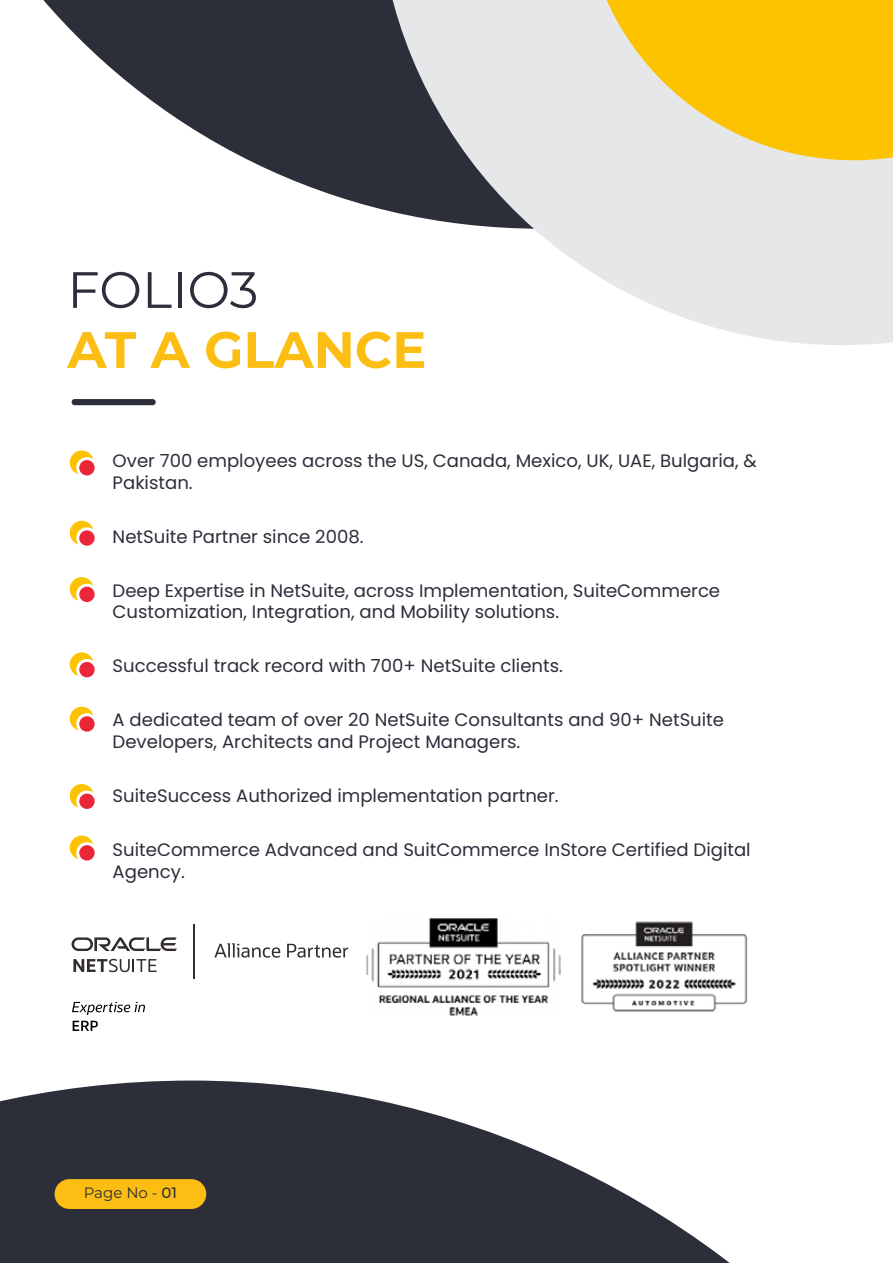
<style>
.page{position:relative;width:893px;height:1263px;background:#fff}
.page>*{position:absolute;margin:0;border:0;box-sizing:border-box;transform-origin:0 0}
.t1{font:700 51px "Montserrat";color:#fcbe13}
.t2{font:51px "Montserrat";color:#2c2e3a}
.t3{font:18px/21.6px "Poppins";color:#2c2e3a}
.t4{font:15px "Montserrat";color:#2c2e3a}
.s1{font-weight:500}
</style>
<div class="page">
<div style="left:72px;top:399px;width:84px;height:6px;background:#2c2e3a;border-radius:3px"></div>
<svg style="left:0;top:1080px;width:730px;height:183px;fill:#2c2e3a"></svg>
<svg style="left:43px;top:0;width:345px;height:211px;fill:#2c2e3a"></svg>
<svg style="left:388px;top:0;width:505px;height:345px;fill:#e6e7e8"></svg>
<svg style="left:600px;top:0;width:293px;height:160px;background:#f7cb3b"></svg>
<div style="left:55px;top:1179px;width:151px;height:30px;background:#fcbe13;border-radius:15px"></div>
<div style="left:70px;top:450px;width:24px;height:24px;background:#fdc200;border-radius:50%"></div>
<svg style="left:76px;top:457px;width:19px;height:19px"></svg>
<div style="left:70px;top:521px;width:24px;height:24px;background:#fdc200;border-radius:50%"></div>
<svg style="left:76px;top:527px;width:19px;height:19px"></svg>
<div style="left:70px;top:577px;width:24px;height:24px;background:#fdc200;border-radius:50%"></div>
<svg style="left:76px;top:584px;width:19px;height:18px"></svg>
<div style="left:70px;top:652px;width:24px;height:24px;background:#fdc200;border-radius:50%"></div>
<svg style="left:76px;top:659px;width:19px;height:19px"></svg>
<div style="left:70px;top:707px;width:24px;height:24px;background:#fdc200;border-radius:50%"></div>
<svg style="left:76px;top:713px;width:19px;height:19px"></svg>
<div style="left:70px;top:784px;width:24px;height:24px;background:#fdc200;border-radius:50%"></div>
<svg style="left:76px;top:790px;width:19px;height:19px"></svg>
<div style="left:70px;top:836px;width:24px;height:24px;background:#fdc200;border-radius:50%"></div>
<svg style="left:76px;top:842px;width:19px;height:19px"></svg>
<svg style="left:214px;top:943px;width:66px;height:15px"></svg>
<svg style="left:287px;top:944px;width:61px;height:14px"></svg>
<svg style="left:73px;top:959px;width:84px;height:13px"></svg>
<svg style="left:72px;top:937px;width:105px;height:14px"></svg>
<hr style="left:193px;top:924px;width:2px;height:54px;background:#322d2a">
<svg style="left:72px;top:1002px;width:73px;height:13px"></svg>
<svg style="left:73px;top:1021px;width:25px;height:10px"></svg>
<img style="left:366px;top:918px;width:382px;height:98px">
<h1 class="t2" style="left:67px;top:255px;width:193px">FOLIO3</h1>
<h1 class="t1" style="left:67px;top:313px;width:361px">AT A GLANCE</h1>
<p class="t3" style="left:113px;top:450px;width:646px">Over 700 employees across the US, Canada, Mexico, UK, UAE, Bulgaria, &amp;<br>Pakistan.</p>
<p class="t3" style="left:113px;top:526px;width:252px">NetSuite Partner since 2008.</p>
<p class="t3" style="left:113px;top:580px;width:609px">Deep Expertise in NetSuite, across Implementation, SuiteCommerce<br>Customization, Integration, and Mobility solutions.</p>
<p class="t3" style="left:113px;top:655px;width:452px">Successful track record with 700+ NetSuite clients.</p>
<p class="t3" style="left:113px;top:709px;width:613px">A dedicated team of over 20 NetSuite Consultants and 90+ NetSuite<br>Developers, Architects and Project Managers.</p>
<p class="t3" style="left:113px;top:785px;width:448px">SuiteSuccess Authorized implementation partner.</p>
<p class="t3" style="left:113px;top:839px;width:640px">SuiteCommerce Advanced and SuitCommerce InStore Certified Digital<br>Agency.</p>
<p class="t4" style="left:84px;top:1183px;width:95px">Page No - <span class="s1">01</span></p>
</div>
